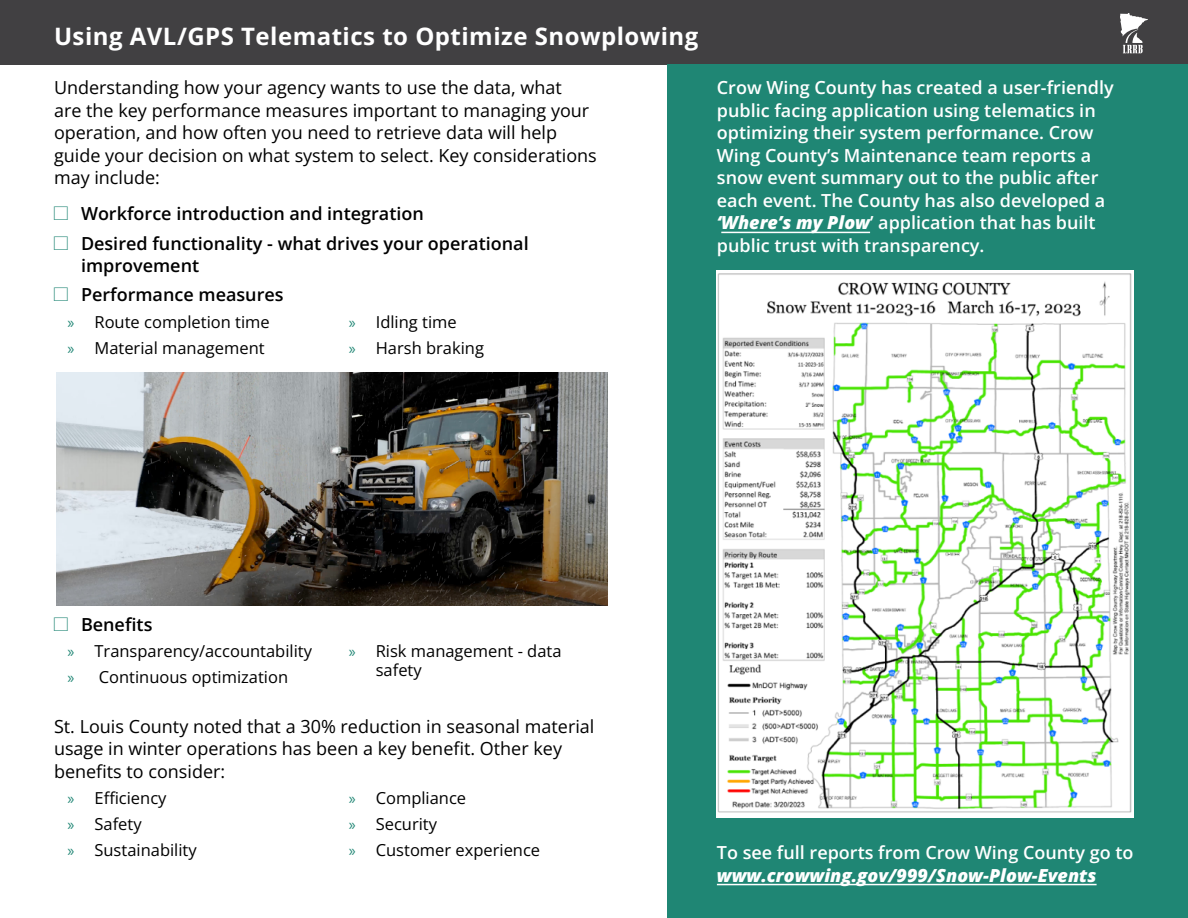
<style>
.page{position:relative;width:1188px;height:918px;background:#fff}
.page>*{position:absolute;margin:0;border:0;box-sizing:border-box;transform-origin:0 0}
.t1{font:700 24px "Open Sans";letter-spacing:.02em;color:#fff}
.t2{font:600 18px/22.5px "Open Sans";color:#fff}
.t3{font:18px/22.5px "Open Sans";color:#000}
.t4{font:600 18px/22.5px "Open Sans";color:#000}
.t5{font:16.5px/19.5px "Open Sans";color:#000}
.s1{font-family:"ESRIAMFM Electric";font-weight:400;color:#1f8674}
.s2{font-family:"Myriad Pro";color:#1f8674}
.s3{font-weight:800;font-style:italic}
</style>
<div class="page">
<div style="left:0;top:0;width:1188px;height:64px;background:#414042"></div>
<svg style="left:1120px;top:13px;width:28px;height:40px"></svg>
<div style="left:667px;top:64px;width:521px;height:854px;background:#1f8674"></div>
<img style="left:717px;top:270px;width:417px;height:547px">
<hr style="left:721px;top:232px;width:149px;height:1px;background:#fff">
<hr style="left:717px;top:884px;width:380px;height:1px;background:#fff">
<img style="left:56px;top:372px;width:552px;height:234px">
<h1 class="t1" style="left:54px;top:20px;width:646px">Using AVL/GPS Telematics to Optimize Snowplowing</h1>
<p class="t3" style="left:54px;top:76px;width:544px">Understanding how your agency wants to use the data, what<br>are the key performance measures important to managing your operation, and how often you need to retrieve data will help guide your decision on what system to select. Key considerations may include:</p>
<p class="t4" style="left:54px;top:202px;width:371px"><span class="s1">%</span> Workforce introduction and integration</p>
<p class="t4" style="left:81px;top:231px;width:449px;text-indent:-27px"><span class="s1">%</span> Desired functionality - what drives your operational improvement</p>
<p class="t4" style="left:54px;top:283px;width:231px"><span class="s1">%</span> Performance measures</p>
<p class="t5" style="left:68px;top:312px;width:204px"><span class="s2">»</span> Route completion time</p>
<p class="t5" style="left:68px;top:338px;width:199px"><span class="s2">»</span> Material management</p>
<p class="t5" style="left:349px;top:312px;width:109px"><span class="s2">»</span> Idling time</p>
<p class="t5" style="left:349px;top:338px;width:137px"><span class="s2">»</span> Harsh braking</p>
<p class="t2" style="left:717px;top:76px;width:398px">Crow Wing County has created a user-friendly public facing application using telematics in optimizing their system performance. Crow Wing County’s Maintenance team reports a snow event summary out to the public after each event. The County has also developed a <span class="s3">‘Where’s my Plow</span>’ application that has built public trust with transparency.</p>
<p class="t4" style="left:54px;top:612px;width:100px"><span class="s1">%</span> Benefits</p>
<p class="t5" style="left:68px;top:641px;width:246px"><span class="s2">»</span> Transparency/accountability</p>
<p class="t5" style="left:68px;top:667px;width:222px"><span class="s2">»</span> Continuous optimization</p>
<p class="t5" style="left:376px;top:641px;width:187px;text-indent:-27px"><span class="s2">»</span> Risk management - data safety</p>
<p class="t3" style="left:54px;top:714px;width:542px">St. Louis County noted that a 30% reduction in seasonal material usage in winter operations has been a key benefit. Other key benefits to consider:</p>
<p class="t5" style="left:68px;top:788px;width:101px"><span class="s2">»</span> Efficiency</p>
<p class="t5" style="left:68px;top:814px;width:76px"><span class="s2">»</span> Safety</p>
<p class="t5" style="left:68px;top:840px;width:131px"><span class="s2">»</span> Sustainability</p>
<p class="t5" style="left:349px;top:788px;width:119px"><span class="s2">»</span> Compliance</p>
<p class="t5" style="left:349px;top:814px;width:90px"><span class="s2">»</span> Security</p>
<p class="t5" style="left:349px;top:840px;width:193px"><span class="s2">»</span> Customer experience</p>
<p class="t2" style="left:717px;top:841px;width:418px">To see full reports from Crow Wing County go to <span class="s3">www.crowwing.gov/999/Snow-Plow-Events</span></p>
</div>
